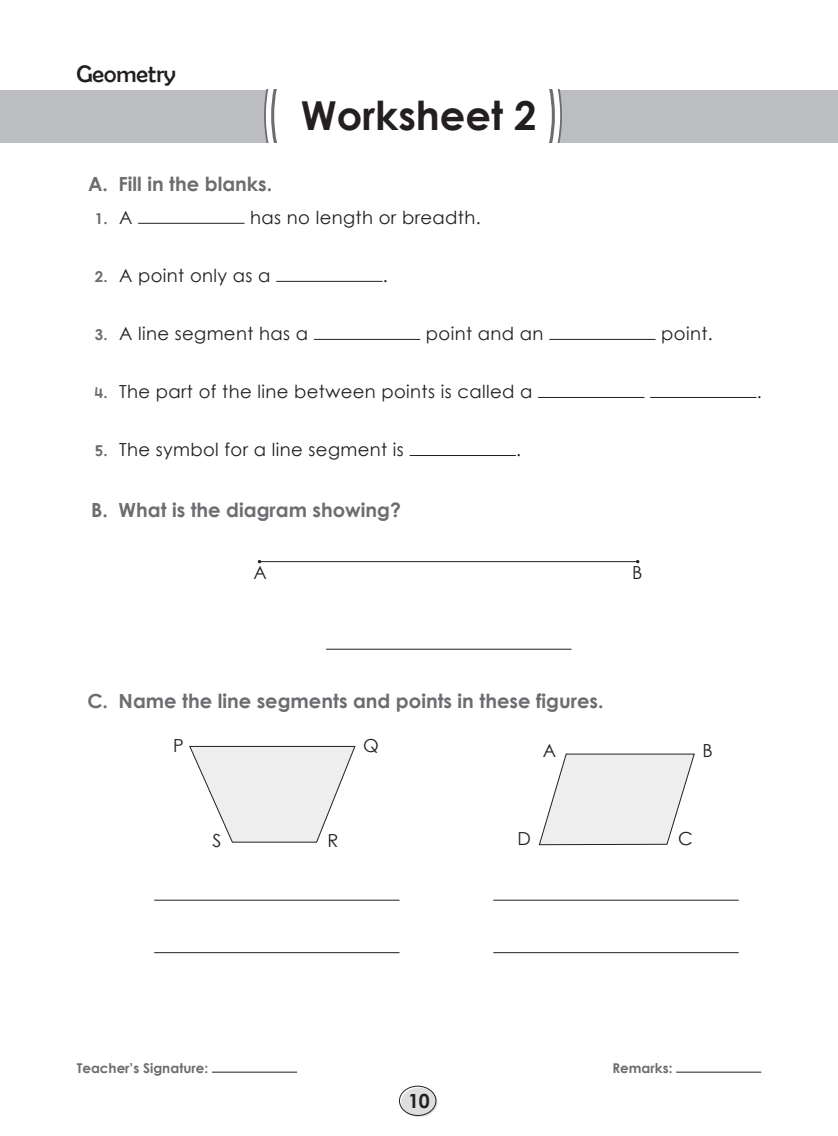
<style>
.page{position:relative;width:838px;height:1136px;background:#fff}
.page>*{position:absolute;margin:0;border:0;box-sizing:border-box;transform-origin:0 0}
.Rubric{font:39.9px "Century Gothic Bold New";color:#231f20}
.Chapter_heading{font:24px "Berlin Sans FB";color:#231f20}
.Rubric-2{font:19.5px "Century Gothic Bold New";color:#6c6d70}
.t1{font:19.5px "Century Gothic Bold New";color:#231f20}
.Sub_rubric{font:18px "Century Gothic Regular New";letter-spacing:.02em;color:#231f20}
.center{font:18px "Century Gothic Regular New";color:#231f20}
.Sub_rubric-2{font:15px "Century Gothic Bold New";color:#6c6d70}
.t2{font:13.5px "Century Gothic Bold New";color:#6c6d70}
.s1{font-family:"Century Gothic Regular New";font-size:18px;color:#231f20}
.s2{font-family:"Century Gothic Bold New";font-size:15px;color:#6c6d70}
</style>
<div class="page">
<hr style="left:212px;top:1071px;width:85px;height:1px;background:#231f20">
<hr style="left:676px;top:1071px;width:85px;height:1px;background:#231f20">
<div style="left:401px;top:1087px;width:36px;height:29px;background:#dddee0;border-radius:50%"></div>
<div style="left:399px;top:1085px;width:37px;height:30px;border:1px solid #231f20;border-radius:50%"></div>
<hr style="left:138px;top:223px;width:106px;height:1px;background:#231f20">
<hr style="left:276px;top:281px;width:106px;height:1px;background:#231f20">
<hr style="left:314px;top:339px;width:106px;height:1px;background:#231f20">
<hr style="left:549px;top:339px;width:106px;height:1px;background:#231f20">
<hr style="left:538px;top:397px;width:106px;height:1px;background:#231f20">
<hr style="left:650px;top:397px;width:106px;height:1px;background:#231f20">
<hr style="left:409px;top:455px;width:107px;height:1px;background:#231f20">
<hr style="left:259px;top:561px;width:379px;height:1px;background:#231f20">
<hr style="left:326px;top:648px;width:245px;height:1px;background:#231f20">
<hr style="left:493px;top:899px;width:245px;height:1px;background:#231f20">
<hr style="left:154px;top:899px;width:245px;height:1px;background:#231f20">
<hr style="left:493px;top:952px;width:245px;height:1px;background:#231f20">
<hr style="left:154px;top:952px;width:245px;height:1px;background:#231f20">
<svg style="left:189px;top:745px;width:167px;height:97px"></svg>
<svg style="left:538px;top:753px;width:157px;height:92px"></svg>
<div style="left:0;top:90px;width:838px;height:52px;background:#bcbdc0"></div>
<div style="left:264px;top:90px;width:298px;height:52px;background:#fff"></div>
<p class="Chapter_heading" style="left:76px;top:60px;width:101px">Geometry</p>
<p class="Rubric" style="left:301px;top:85px;width:237px">Worksheet 2</p>
<p class="Rubric-2" style="left:88px;top:169px;width:186px">A. Fill in the blanks.</p>
<p class="Sub_rubric-2" style="left:95px;top:207px;width:39px">1. <span class="s1">A</span></p>
<p class="Sub_rubric" style="left:250px;top:204px;width:232px">has no length or breadth.</p>
<p class="Sub_rubric" style="left:95px;top:262px;width:177px"><span class="s2">2.</span> A point only as a</p>
<p class="Sub_rubric" style="left:383px;top:262px;width:6px">.</p>
<p class="Sub_rubric" style="left:95px;top:320px;width:215px"><span class="s2">3.</span> A line segment has a</p>
<p class="Sub_rubric" style="left:426px;top:320px;width:119px">point and an</p>
<p class="Sub_rubric" style="left:661px;top:320px;width:53px">point.</p>
<p class="Sub_rubric" style="left:95px;top:379px;width:439px"><span class="s2">4.</span> The part of the line between points is called a</p>
<p class="Sub_rubric" style="left:757px;top:379px;width:6px">.</p>
<p class="Sub_rubric" style="left:95px;top:437px;width:310px"><span class="s2">5.</span> The symbol for a line segment is</p>
<p class="Sub_rubric" style="left:516px;top:437px;width:6px">.</p>
<p class="Rubric-2" style="left:91px;top:494px;width:311px">B. What is the diagram showing?</p>
<p class="center" style="left:253px;top:560px;width:15px">A</p>
<p class="center" style="left:632px;top:560px;width:12px">B</p>
<p class="Rubric-2" style="left:87px;top:686px;width:517px">C. Name the line segments and points in these figures.</p>
<p class="center" style="left:173px;top:732px;width:12px">P</p>
<p class="center" style="left:363px;top:733px;width:17px">Q</p>
<p class="center" style="left:543px;top:738px;width:15px">A</p>
<p class="center" style="left:702px;top:738px;width:12px">B</p>
<p class="center" style="left:212px;top:827px;width:10px">S</p>
<p class="center" style="left:327px;top:827px;width:12px">R</p>
<p class="center" style="left:517px;top:825px;width:15px">D</p>
<p class="center" style="left:678px;top:825px;width:16px">C</p>
<p class="t2" style="left:77px;top:1057px;width:133px">Teacher’s Signature:</p>
<p class="t2" style="left:612px;top:1057px;width:61px">Remarks:</p>
<p class="t1" style="left:408px;top:1085px;width:23px">10</p>
</div>
